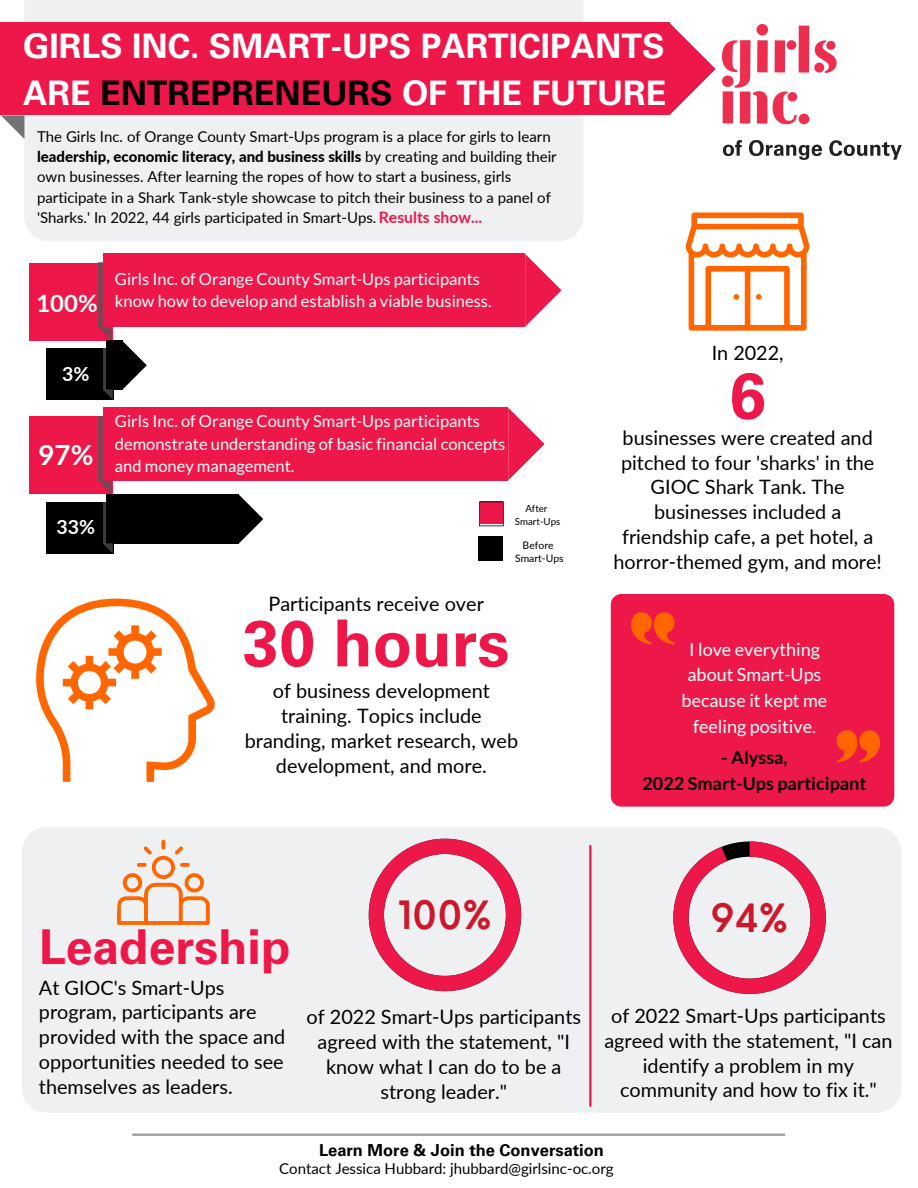
<style>
.page{position:relative;width:918px;height:1188px;background:#fff}
.page>*{position:absolute;margin:0;border:0;box-sizing:border-box;transform-origin:0 0}
.t1{font:700 64.8px "Univers LT Pro 65";color:#ed1849}
.t2{font:700 48.15px "Univers LT Pro 65";color:#ed1849}
.t3{font:600 38.1px "Nourd";color:#cb182d}
.t4{font:700 33.75px/47.2px "Univers LT Pro 65";color:#fff}
.t5{font:700 27.75px "Lato";color:#fff}
.t6{font:700 23.85px "Lato";color:#fff}
.t7{font:19.8px/24.8px "Lato";color:#000;text-align:center}
.t8{font:700 19.5px "Lato";color:#fff}
.t9{font:18px/25.8px "Lato";color:#fff;text-align:center}
.t10{font:700 18px/25.8px "Lato";color:#000;text-align:center}
.t11{font:16.5px/22.5px "Lato";color:#fff}
.t12{font:700 16.5px "Univers LT Pro 65";color:#000}
.t13{font:15px/20.2px "Lato";color:#000}
.t14{font:10.35px/13.8px "Lato";color:#000;text-align:center}
.t15{font:9.75px/12.9px "Lato";color:#000;text-align:center}
.s1{color:#000}
.s2{font-weight:800}
.s3{font-weight:700;font-size:15.75px;color:#ed1849}
</style>
<div class="page">
<div style="left:24px;top:0;width:559px;height:241px;background:#eef0f2"></div>
<div style="left:0;top:23px;width:670px;height:92px;background:#ed1849"></div>
<svg style="left:670px;top:23px;width:46px;height:92px"></svg>
<svg style="left:1px;top:115px;width:23px;height:24px"></svg>
<img style="left:723px;top:25px;width:179px;height:135px">
<div style="left:22px;top:827px;width:879px;height:286px;background:#eef0f2;border-radius:25px"></div>
<svg style="left:369px;top:839px;width:152px;height:152px"></svg>
<svg style="left:673px;top:842px;width:153px;height:152px"></svg>
<hr style="left:589px;top:846px;width:3px;height:260px;background:#ed1849">
<hr style="left:133px;top:1134px;width:651px;height:2px;background:#9f9a97">
<div style="left:478px;top:536px;width:25px;height:25px;background:#000"></div>
<svg style="left:479px;top:502px;width:25px;height:24px"></svg>
<svg style="left:117px;top:840px;width:93px;height:85px"></svg>
<div style="left:29px;top:417px;width:83px;height:77px;background:#ed1849"></div>
<div style="left:98px;top:417px;width:6px;height:64px;background:#814250"></div>
<div style="left:103px;top:407px;width:405px;height:73px;background:#ed1849"></div>
<svg style="left:472px;top:408px;width:73px;height:73px"></svg>
<div style="left:46px;top:502px;width:67px;height:52px;background:#000"></div>
<hr style="left:103px;top:502px;width:3px;height:42px;background:#545454">
<div style="left:106px;top:494px;width:133px;height:50px;background:#000"></div>
<svg style="left:239px;top:495px;width:24px;height:48px"></svg>
<svg style="left:98px;top:481px;width:14px;height:13px"></svg>
<svg style="left:103px;top:543px;width:10px;height:10px"></svg>
<div style="left:29px;top:263px;width:83px;height:77px;background:#ed1849"></div>
<div style="left:98px;top:263px;width:6px;height:64px;background:#814250"></div>
<div style="left:103px;top:253px;width:422px;height:73px;background:#ed1849"></div>
<svg style="left:489px;top:254px;width:73px;height:73px"></svg>
<div style="left:46px;top:348px;width:67px;height:52px;background:#000"></div>
<svg style="left:98px;top:327px;width:49px;height:73px"></svg>
<svg style="left:686px;top:213px;width:123px;height:118px"></svg>
<div style="left:611px;top:594px;width:283px;height:213px;background:#ed1849;border-radius:11px"></div>
<svg style="left:836px;top:730px;width:44px;height:33px"></svg>
<svg style="left:631px;top:612px;width:44px;height:33px"></svg>
<svg style="left:36px;top:599px;width:179px;height:183px"></svg>
<h3 class="t4" style="left:23px;top:26px;width:645px">GIRLS INC. SMART-UPS PARTICIPANTS<br>ARE <span class="s1">ENTREPRENEURS</span> OF THE FUTURE</h3>
<p class="t13" style="left:37px;top:126px;width:521px">The Girls Inc. of Orange County Smart-Ups program is a place for girls to learn <span class="s2">leadership, economic literacy, and business skills</span> by creating and building their own businesses. After learning the ropes of how to start a business, girls participate in a Shark Tank-style showcase to pitch their business to a panel of 'Sharks.' In 2022, 44 girls participated in Smart-Ups. <span class="s3">Results show...</span></p>
<p class="t6" style="left:36px;top:289px;width:63px">100%</p>
<p class="t11" style="left:115px;top:267px;width:378px">Girls Inc. of Orange County Smart-Ups participants know how to develop and establish a viable business.</p>
<p class="t8" style="left:62px;top:361px;width:29px">3%</p>
<h3 class="t5" style="left:39px;top:438px;width:57px">97%</h3>
<p class="t8" style="left:57px;top:515px;width:40px">33%</p>
<p class="t11" style="left:115px;top:410px;width:392px">Girls Inc. of Orange County Smart-Ups participants demonstrate understanding of basic financial concepts and money management.</p>
<p class="t15" style="left:515px;top:501px;width:47px">After<br>Smart-Ups</p>
<p class="t14" style="left:515px;top:538px;width:50px">Before<br>Smart-Ups</p>
<p class="t7" style="left:269px;top:590px;width:217px">Participants receive over</p>
<h1 class="t1" style="left:243px;top:619px;width:268px">30 hours</h1>
<p class="t7" style="left:245px;top:678px;width:275px">of business development training. Topics include branding, market research, web development, and more.</p>
<p class="t7" style="left:712px;top:340px;width:74px">In 2022,</p>
<h1 class="t1" style="left:730px;top:372px;width:38px">6</h1>
<p class="t7" style="left:613px;top:425px;width:270px">businesses were created and pitched to four 'sharks' in the<br>GIOC Shark Tank. The businesses included a friendship cafe, a pet hotel, a horror-themed gym, and more!</p>
<p class="t9" style="left:682px;top:636px;width:147px">I love everything about Smart-Ups because it kept me feeling positive.</p>
<p class="t10" style="left:643px;top:744px;width:225px">- Alyssa,<br>2022 Smart-Ups participant</p>
<h2 class="t2" style="left:39px;top:929px;width:253px">Leadership</h2>
<p class="t7" style="left:39px;top:975px;width:248px;text-align:left">At GIOC's Smart-Ups program, participants are provided with the space and opportunities needed to see themselves as leaders.</p>
<h3 class="t3" style="left:398px;top:891px;width:95px">100%</h3>
<h3 class="t3" style="left:711px;top:894px;width:79px">94%</h3>
<p class="t7" style="left:307px;top:1004px;width:276px">of 2022 Smart-Ups participants agreed with the statement, "I know what I can do to be a strong leader."</p>
<p class="t7" style="left:604px;top:1003px;width:290px">of 2022 Smart-Ups participants agreed with the statement, "I can identify a problem in my community and how to fix it."</p>
<p class="t12" style="left:319px;top:1144px;width:286px">Learn More &amp; Join the Conversation</p>
<p class="t13" style="left:279px;top:1158px;width:336px">Contact Jessica Hubbard: jhubbard@girlsinc-oc.org</p>
</div>
